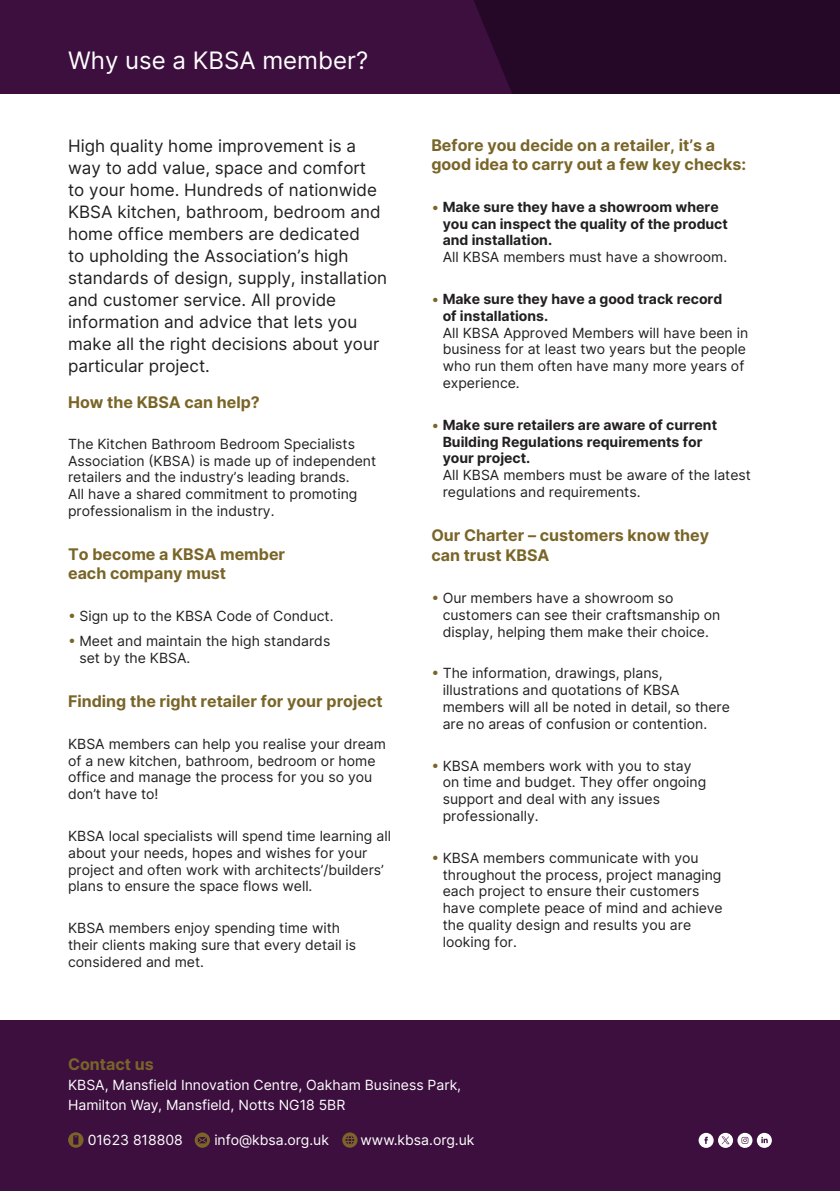
<style>
.page{position:relative;width:840px;height:1191px;background:#fff}
.page>*{position:absolute;margin:0;border:0;box-sizing:border-box;transform-origin:0 0}
.t1{font:24px "Inter";color:#fff}
.t2{font:17px/22px "Inter";color:#221f20}
.t3{font:700 16px/19.2px "Inter";color:#796528}
.Bullet_Points{font:14px/16.8px "Inter";color:#221f20}
.Bullet_Points-2{font:700 14px/16.8px "Inter";color:#221f20}
.t4{font:14px/20px "Inter";color:#fff}
.s1{color:#796528}
.s2{font-weight:400;color:#796528}
.s3{font-weight:400}
.s4{font-weight:700}
</style>
<div class="page">
<div style="left:0;top:0;width:839px;height:94px;background:#3d0f3f"></div>
<div style="left:474px;top:0;width:365px;height:94px;background:#250727"></div>
<div style="left:0;top:1020px;width:839px;height:171px;background:#3d0f3f"></div>
<svg style="left:342px;top:1132px;width:15px;height:15px"></svg>
<svg style="left:194px;top:1132px;width:16px;height:15px"></svg>
<svg style="left:68px;top:1132px;width:15px;height:15px"></svg>
<svg style="left:737px;top:1132px;width:15px;height:15px"></svg>
<svg style="left:741px;top:1137px;width:7px;height:6px"></svg>
<svg style="left:698px;top:1132px;width:15px;height:15px"></svg>
<svg style="left:704px;top:1136px;width:3px;height:7px"></svg>
<svg style="left:717px;top:1132px;width:15px;height:15px"></svg>
<svg style="left:721px;top:1136px;width:8px;height:8px"></svg>
<svg style="left:756px;top:1132px;width:15px;height:15px"></svg>
<svg style="left:761px;top:1136px;width:6px;height:7px"></svg>
<p class="t1" style="left:68px;top:42px;width:301px">Why use a KBSA member?</p>
<p class="t2" style="left:68px;top:134px;width:320px">High quality home improvement is a way to add value, space and comfort<br>to your home. Hundreds of nationwide KBSA kitchen, bathroom, bedroom and home office members are dedicated<br>to upholding the Association’s high standards of design, supply, installation and customer service. All provide information and advice that lets you make all the right decisions about your particular project.</p>
<p class="t3" style="left:68px;top:392px;width:193px">How the KBSA can help?</p>
<p class="Bullet_Points" style="left:68px;top:435px;width:309px">The Kitchen Bathroom Bedroom Specialists Association (KBSA) is made up of independent retailers and the industry’s leading brands.<br>All have a shared commitment to promoting professionalism in the industry.</p>
<p class="t3" style="left:68px;top:544px;width:218px">To become a KBSA member each company must</p>
<p class="Bullet_Points" style="left:68px;top:607px;width:267px"><span class="s1">•</span> Sign up to the KBSA Code of Conduct.</p>
<p class="Bullet_Points" style="left:79px;top:632px;width:252px;text-indent:-11px"><span class="s1">•</span> Meet and maintain the high standards set by the KBSA.</p>
<p class="t3" style="left:68px;top:691px;width:316px">Finding the right retailer for your project</p>
<p class="Bullet_Points" style="left:68px;top:735px;width:319px">KBSA members can help you realise your dream of a new kitchen, bathroom, bedroom or home office and manage the process for you so you don’t have to!</p>
<p class="Bullet_Points" style="left:68px;top:827px;width:324px">KBSA local specialists will spend time learning all about your needs, hopes and wishes for your project and often work with architects’/builders’ plans to ensure the space flows well.</p>
<p class="Bullet_Points" style="left:68px;top:919px;width:289px">KBSA members enjoy spending time with their clients making sure that every detail is considered and met.</p>
<p class="t3" style="left:431px;top:135px;width:316px">Before you decide on a retailer, it’s a good idea to carry out a few key checks:</p>
<p class="Bullet_Points-2" style="left:442px;top:198px;width:286px;text-indent:-11px"><span class="s2">•</span> Make sure they have a showroom where you can inspect the quality of the product and installation.<br><span class="s3">All KBSA members must have a showroom.</span></p>
<p class="Bullet_Points" style="left:442px;top:290px;width:307px;text-indent:-11px"><span class="s1">•</span> <span class="s4">Make sure they have a good track record<br>of installations.<br></span>All KBSA Approved Members will have been in business for at least two years but the people who run them often have many more years of experience.</p>
<p class="Bullet_Points-2" style="left:442px;top:416px;width:309px;text-indent:-11px"><span class="s2">•</span> Make sure retailers are aware of current Building Regulations requirements for<br>your project.<br><span class="s3">All KBSA members must be aware of the latest regulations and requirements.</span></p>
<p class="t3" style="left:431px;top:525px;width:279px;line-height:20px">Our Charter – customers know they can trust KBSA</p>
<p class="Bullet_Points" style="left:442px;top:589px;width:279px;text-indent:-11px"><span class="s1">•</span> Our members have a showroom so customers can see their craftsmanship on display, helping them make their choice.</p>
<p class="Bullet_Points" style="left:442px;top:664px;width:288px;text-indent:-11px"><span class="s1">•</span> The information, drawings, plans, illustrations and quotations of KBSA members will all be noted in detail, so there are no areas of confusion or contention.</p>
<p class="Bullet_Points" style="left:442px;top:756px;width:265px;text-indent:-11px"><span class="s1">•</span> KBSA members work with you to stay on time and budget. They offer ongoing support and deal with any issues professionally.</p>
<p class="Bullet_Points" style="left:442px;top:849px;width:281px;text-indent:-11px"><span class="s1">•</span> KBSA members communicate with you throughout the process, project managing each project to ensure their customers have complete peace of mind and achieve the quality design and results you are looking for.</p>
<p class="t3" style="left:68px;top:1054px;width:87px">Contact us</p>
<p class="t4" style="left:68px;top:1075px;width:394px">KBSA, Mansfield Innovation Centre, Oakham Business Park,<br>Hamilton Way, Mansfield, Notts NG18 5BR</p>
<p class="t4" style="left:88px;top:1129px;width:97px">01623 818808</p>
<p class="t4" style="left:214px;top:1129px;width:116px">info@kbsa.org.uk</p>
<p class="t4" style="left:360px;top:1129px;width:115px">www.kbsa.org.uk</p>
</div>
